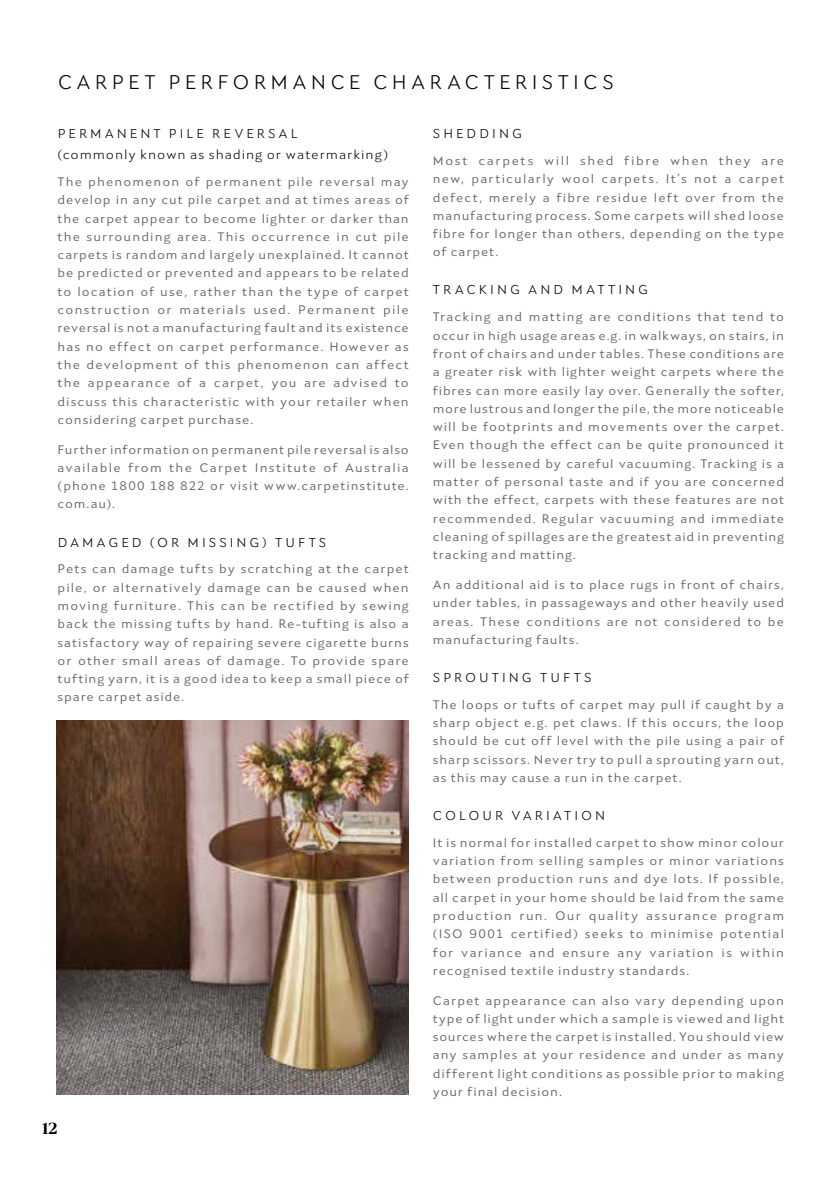
<style>
.page{position:relative;width:840px;height:1191px;background:#fff}
.page>*{position:absolute;margin:0;border:0;box-sizing:border-box;transform-origin:0 0}
.t1{font:300 20px "Seven One Eight";letter-spacing:.21em;color:#000}
.t2{font:700 16px "Blacker Display";color:#000}
.t3{font:300 13px "Seven One Eight";letter-spacing:.23em;color:#000}
.t4{font:300 13px/21px "Seven One Eight";letter-spacing:.075em;color:#000}
.t5{font:12.4px/18.2px "Seven One Eight";letter-spacing:.07em;color:#636466;text-align:justify}
</style>
<div class="page">
<img style="left:57px;top:720px;width:351px;height:374px">
<h1 class="t1" style="left:58px;top:70px;width:557px">CARPET PERFORMANCE CHARACTERISTICS</h1>
<p class="t4" style="left:58px;top:123px;width:332px">PERMANENT PILE REVERSAL<br>(commonly known as shading or watermarking)</p>
<p class="t5" style="left:58px;top:172px;width:352px">The phenomenon of permanent pile reversal may develop in any cut pile carpet and at times areas of the carpet appear to become lighter or darker than the surrounding area. This occurrence in cut pile carpets is random and largely unexplained. It cannot be predicted or prevented and appears to be related to location of use, rather than the type of carpet construction or materials used. Permanent pile reversal is not a manufacturing fault and its existence has no effect on carpet performance. However as the development of this phenomenon can affect the appearance of a carpet, you are advised to discuss this characteristic with your retailer when considering carpet purchase.</p>
<p class="t5" style="left:58px;top:440px;width:352px">Further information on permanent pile reversal is also available from the Carpet Institute of Australia (phone 1800 188 822 or visit www.carpetinstitute. com.au).</p>
<p class="t3" style="left:58px;top:534px;width:270px">DAMAGED (OR MISSING) TUFTS</p>
<p class="t5" style="left:58px;top:560px;width:352px">Pets can damage tufts by scratching at the carpet pile, or alternatively damage can be caused when moving furniture. This can be rectified by sewing back the missing tufts by hand. Re-tufting is also a satisfactory way of repairing severe cigarette burns or other small areas of damage. To provide spare tufting yarn, it is a good idea to keep a small piece of spare carpet aside.</p>
<p class="t3" style="left:432px;top:126px;width:91px">SHEDDING</p>
<p class="t5" style="left:432px;top:151px;width:352px">Most carpets will shed fibre when they are new, particularly wool carpets. It’s not a carpet defect, merely a fibre residue left over from the manufacturing process. Some carpets will shed loose fibre for longer than others, depending on the type of carpet.</p>
<p class="t3" style="left:432px;top:282px;width:216px">TRACKING AND MATTING</p>
<p class="t5" style="left:432px;top:308px;width:352px">Tracking and matting are conditions that tend to occur in high usage areas e.g. in walkways, on stairs, in front of chairs and under tables. These conditions are a greater risk with lighter weight carpets where the fibres can more easily lay over. Generally the softer, more lustrous and longer the pile, the more noticeable will be footprints and movements over the carpet.<br>Even though the effect can be quite pronounced it will be lessened by careful vacuuming. Tracking is a matter of personal taste and if you are concerned with the effect, carpets with these features are not recommended. Regular vacuuming and immediate cleaning of spillages are the greatest aid in preventing tracking and matting.</p>
<p class="t5" style="left:432px;top:575px;width:352px">An additional aid is to place rugs in front of chairs, under tables, in passageways and other heavily used areas. These conditions are not considered to be manufacturing faults.</p>
<p class="t3" style="left:432px;top:669px;width:160px">SPROUTING TUFTS</p>
<p class="t5" style="left:432px;top:695px;width:352px">The loops or tufts of carpet may pull if caught by a sharp object e.g. pet claws. If this occurs, the loop should be cut off level with the pile using a pair of sharp scissors. Never try to pull a sprouting yarn out, as this may cause a run in the carpet.</p>
<p class="t3" style="left:432px;top:807px;width:174px">COLOUR VARIATION</p>
<p class="t5" style="left:432px;top:833px;width:352px">It is normal for installed carpet to show minor colour variation from selling samples or minor variations between production runs and dye lots. If possible, all carpet in your home should be laid from the same production run. Our quality assurance program (ISO 9001 certified) seeks to minimise potential for variance and ensure any variation is within recognised textile industry standards.</p>
<p class="t5" style="left:432px;top:991px;width:352px">Carpet appearance can also vary depending upon type of light under which a sample is viewed and light sources where the carpet is installed. You should view any samples at your residence and under as many different light conditions as possible prior to making your final decision.</p>
<p class="t2" style="left:42px;top:1119px;width:17px">12</p>
</div>
